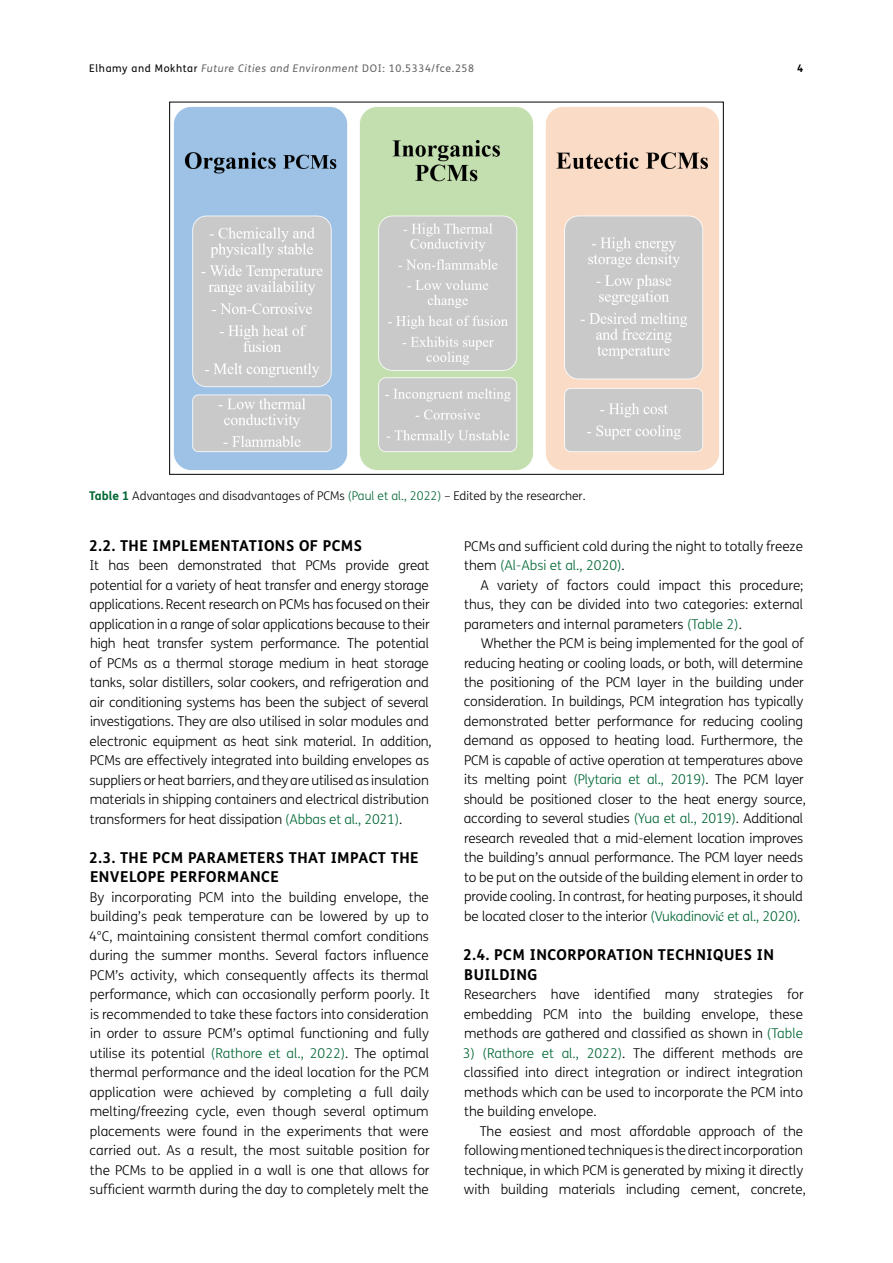
<style>
.page{position:relative;width:893px;height:1263px;background:#fff}
.page>*{position:absolute;margin:0;border:0;box-sizing:border-box;transform-origin:0 0}
.t1{font:700 15px/19.5px "FS Me";letter-spacing:.03em;color:#000}
.Body_Copy_-_1st_Para{font:300 13.5px/19.5px "FS Me";letter-spacing:-.01em;color:#000;text-align:justify}
.Body_Copy{font:300 13.5px/19.5px "FS Me";letter-spacing:-.01em;color:#000}
.Figure_copy{font:300 12px "FS Me";color:#000}
.t2{font:italic 10.5px "FS Me";letter-spacing:.06em;color:#646363}
.t3{font:700 10.5px "FS Me";color:#000}
.s1{font-style:normal;color:#000}
.s2{font-style:normal}
.s3{font-weight:700;color:#063}
.s4{color:#063}
.s5{font-family:"STIX";font-weight:400;color:#063}
</style>
<div class="page">
<img style="left:174px;top:107px;width:545px;height:363px">
<p class="t2" style="left:89px;top:62px;width:386px"><span class="s1">Elhamy and Mokhtar</span> Future Cities and Environment <span class="s2">DOI: 10.5334/fce.258</span></p>
<p class="t3" style="left:797px;top:61px;width:8px">4</p>
<p class="Figure_copy" style="left:89px;top:489px;width:498px"><span class="s3">Table 1</span> Advantages and disadvantages of PCMs <span class="s4">(Paul et al., 2022)</span> – Edited by the researcher.</p>
<h2 class="t1" style="left:89px;top:536px;width:275px">2.2. THE IMPLEMENTATIONS OF PCMS</h2>
<p class="Body_Copy_-_1st_Para" style="left:89px;top:556px;width:344px;text-align:left">It has been demonstrated that PCMs provide great potential for a variety of heat transfer and energy storage applications. Recent research on PCMs has focused on their application in a range of solar applications because to their high heat transfer system performance. The potential of PCMs as a thermal storage medium in heat storage tanks, solar distillers, solar cookers, and refrigeration and air conditioning systems has been the subject of several investigations. They are also utilised in solar modules and electronic equipment as heat sink material. In addition, PCMs are effectively integrated into building envelopes as suppliers or heat barriers, and they are utilised as insulation materials in shipping containers and electrical distribution transformers for heat dissipation <span class="s4">(Abbas et al., 2021)</span>.</p>
<h2 class="t1" style="left:89px;top:848px;width:331px">2.3. THE PCM PARAMETERS THAT IMPACT THE<br>ENVELOPE PERFORMANCE</h2>
<p class="Body_Copy_-_1st_Para" style="left:89px;top:887px;width:342px">By incorporating PCM into the building envelope, the building’s peak temperature can be lowered by up to 4°C, maintaining consistent thermal comfort conditions during the summer months. Several factors influence PCM’s activity, which consequently affects its thermal performance, which can occasionally perform poorly. It is recommended to take these factors into consideration in order to assure PCM’s optimal functioning and fully utilise its potential <span class="s4">(Rathore et al., 2022)</span>. The optimal thermal performance and the ideal location for the PCM application were achieved by completing a full daily melting/freezing cycle, even though several optimum placements were found in the experiments that were carried out. As a result, the most suitable position for the PCMs to be applied in a wall is one that allows for sufficient warmth during the day to completely melt the</p>
<p class="Body_Copy_-_1st_Para" style="left:464px;top:536px;width:340px">PCMs and sufficient cold during the night to totally freeze them <span class="s4">(Al-Absi et al., 2020)</span>.</p>
<p class="Body_Copy" style="left:464px;top:575px;width:341px;text-align:justify;text-indent:16px">A variety of factors could impact this procedure; thus, they can be divided into two categories: external parameters and internal parameters <span class="s4">(Table 2)</span>.</p>
<p class="Body_Copy" style="left:464px;top:634px;width:344px;text-indent:17px">Whether the PCM is being implemented for the goal of reducing heating or cooling loads, or both, will determine the positioning of the PCM layer in the building under consideration. In buildings, PCM integration has typically demonstrated better performance for reducing cooling demand as opposed to heating load. Furthermore, the PCM is capable of active operation at temperatures above its melting point <span class="s4">(Plytaria et al., 2019)</span>. The PCM layer should be positioned closer to the heat energy source, according to several studies <span class="s4">(Yua et al., 2019)</span>. Additional research revealed that a mid-element location improves the building’s annual performance. The PCM layer needs to be put on the outside of the building element in order to provide cooling. In contrast, for heating purposes, it should be located closer to the interior <span class="s4">(Vukadinovi</span><span class="s5">ć</span> <span class="s4">et al., 2020)</span>.</p>
<h2 class="t1" style="left:463px;top:945px;width:312px">2.4. PCM INCORPORATION TECHNIQUES IN<br>BUILDING</h2>
<p class="Body_Copy_-_1st_Para" style="left:464px;top:985px;width:342px">Researchers have identified many strategies for embedding PCM into the building envelope, these methods are gathered and classified as shown in <span class="s4">(Table</span></p>
<p class="Body_Copy_-_1st_Para" style="left:463px;top:1043px;width:342px"><span class="s4">3) (Rathore et al., 2022)</span>. The different methods are classified into direct integration or indirect integration methods which can be used to incorporate the PCM into the building envelope.</p>
<p class="Body_Copy" style="left:464px;top:1121px;width:343px;text-indent:16px">The easiest and most affordable approach of the following mentioned techniques is the direct incorporation technique, in which PCM is generated by mixing it directly with building materials including cement, concrete,</p>
</div>
